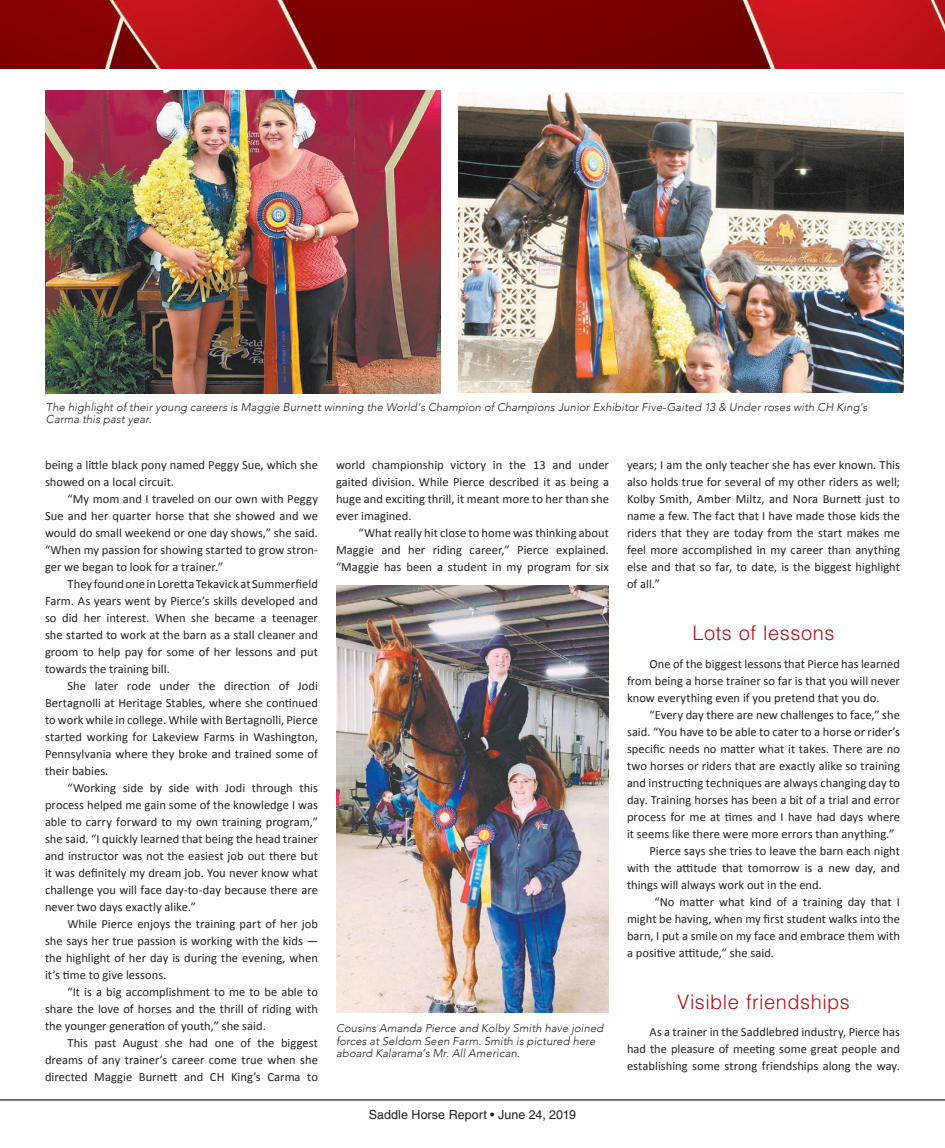
<style>
.page{position:relative;width:945px;height:1148px;background:#fff}
.page>*{position:absolute;margin:0;border:0;box-sizing:border-box;transform-origin:0 0}
.subheads_within_text{font:300 20px "Helvetica LT Std";letter-spacing:.025em;color:#b20e15}
.text{font:12.5px/17px "Calibri";color:#231f20;text-align:justify}
.Publication_Date_pag{font:12.5px "Helvetica LT Std";letter-spacing:.005em;color:#231f20}
.cutline{font:italic 300 11.25px/12.5px "Avenir";letter-spacing:.01em;color:#231f20}
</style>
<div class="page">
<hr style="left:0;top:1099px;width:945px;height:1px;background:#231f20">
<img style="left:336px;top:585px;width:273px;height:427px">
<img style="left:458px;top:92px;width:446px;height:300px">
<img style="left:45px;top:90px;width:395px;height:304px">
<img style="left:0;top:0;width:945px;height:69px">
<p class="cutline" style="left:46px;top:401px;width:823px">The highlight of their young careers is Maggie Burnett winning the World’s Champion of Champions Junior Exhibitor Five-Gaited 13 &amp; Under roses with CH King’s<br>Carma this past year.</p>
<p class="text" style="left:45px;top:456px;width:275px">being a little black pony named Peggy Sue, which she showed on a local circuit.</p>
<p class="text" style="left:45px;top:490px;width:275px;text-indent:22px">“My mom and I traveled on our own with Peggy Sue and her quarter horse that she showed and we would do small weekend or one day shows,” she said. “When my passion for showing started to grow stron&shy;ger we began to look for a trainer.”</p>
<p class="text" style="left:45px;top:575px;width:274px;text-indent:22px">They found one in Loretta Tekavick at Summerfield Farm. As years went by Pierce’s skills developed and so did her interest. When she became a teenager she started to work at the barn as a stall cleaner and groom to help pay for some of her lessons and put towards the training bill.</p>
<p class="text" style="left:45px;top:677px;width:275px;text-indent:22px">She later rode under the direction of Jodi Bertagnolli at Heritage Stables, where she continued to work while in college. While with Bertagnolli, Pierce started working for Lakeview Farms in Washington, Pennsylvania where they broke and trained some of their babies.</p>
<p class="text" style="left:45px;top:779px;width:275px;text-indent:22px">“Working side by side with Jodi through this process helped me gain some of the knowledge I was able to carry forward to my own training program,” she said. “I quickly learned that being the head trainer and instructor was not the easiest job out there but it was definitely my dream job. You never know what challenge you will face day-to-day because there are never two days exactly alike.”</p>
<p class="text" style="left:45px;top:915px;width:274px;text-indent:22px">While Pierce enjoys the training part of her job she says her true passion is working with the kids — the highlight of her day is during the evening, when it’s time to give lessons.</p>
<p class="text" style="left:45px;top:983px;width:274px;text-indent:22px">“It is a big accomplishment to me to be able to share the love of horses and the thrill of riding with the younger generation of youth,” she said.</p>
<p class="text" style="left:45px;top:1034px;width:275px;text-indent:22px">This past August she had one of the biggest dreams of any trainer’s career come true when she directed Maggie Burnett and CH King’s Carma to</p>
<p class="text" style="left:336px;top:456px;width:274px">world championship victory in the 13 and under gaited division. While Pierce described it as being a huge and exciting thrill, it meant more to her than she ever imagined.</p>
<p class="text" style="left:336px;top:524px;width:275px;text-indent:22px">“What really hit close to home was thinking about Maggie and her riding career,” Pierce explained. “Maggie has been a student in my program for six</p>
<p class="cutline" style="left:336px;top:1021px;width:269px">Cousins Amanda Pierce and Kolby Smith have joined forces at Seldom Seen Farm. Smith is pictured here aboard Kalarama’s Mr. All American.</p>
<p class="Publication_Date_pag" style="left:369px;top:1107px;width:209px">Saddle Horse Report • June 24, 2019</p>
<p class="text" style="left:627px;top:456px;width:275px">years; I am the only teacher she has ever known. This also holds true for several of my other riders as well; Kolby Smith, Amber Miltz, and Nora Burnett just to name a few. The fact that I have made those kids the riders that they are today from the start makes me feel more accomplished in my career than anything else and that so far, to date, is the biggest highlight of all.”</p>
<p class="subheads_within_text" style="left:693px;top:620px;width:143px">Lots of lessons</p>
<p class="text" style="left:627px;top:654px;width:275px;text-indent:22px">One of the biggest lessons that Pierce has learned from being a horse trainer so far is that you will never know everything even if you pretend that you do.</p>
<p class="text" style="left:627px;top:705px;width:275px;text-indent:22px">“Every day there are new challenges to face,” she said. “You have to be able to cater to a horse or rider’s specific needs no matter what it takes. There are no two horses or riders that are exactly alike so training and instructing techniques are always changing day to day. Training horses has been a bit of a trial and error process for me at times and I have had days where it seems like there were more errors than anything.”</p>
<p class="text" style="left:627px;top:841px;width:274px;text-indent:22px">Pierce says she tries to leave the barn each night with the attitude that tomorrow is a new day, and things will always work out in the end.</p>
<p class="text" style="left:627px;top:892px;width:275px;text-indent:28px">“No matter what kind of a training day that I might be having, when my first student walks into the barn, I put a smile on my face and embrace them with a positive attitude,” she said.</p>
<p class="subheads_within_text" style="left:677px;top:989px;width:174px">Visible friendships</p>
<p class="text" style="left:627px;top:1023px;width:274px;text-indent:22px">As a trainer in the Saddlebred industry, Pierce has had the pleasure of meeting some great people and establishing some strong friendships along the way.</p>
</div>
